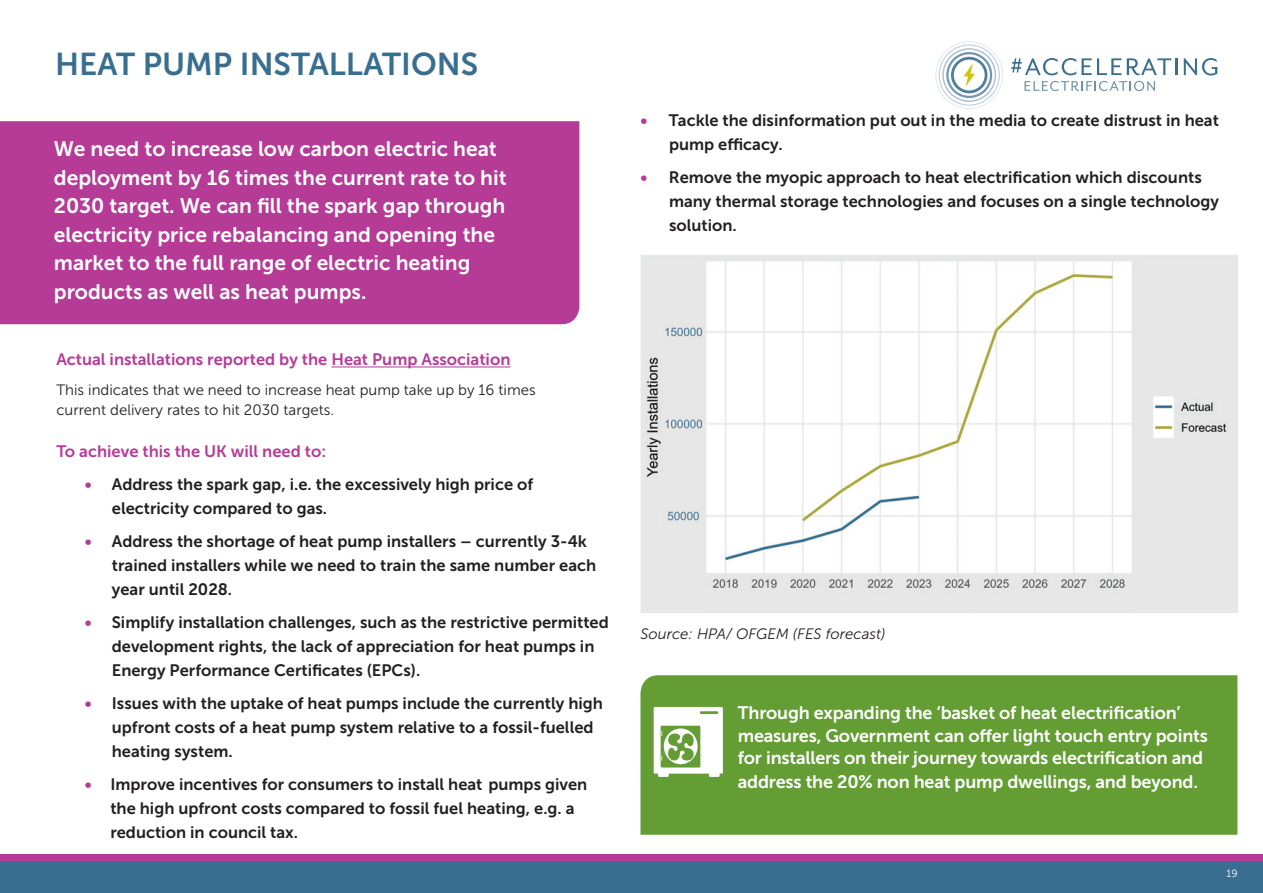
<style>
.page{position:relative;width:1263px;height:893px;background:#fff}
.page>*{position:absolute;margin:0;border:0;box-sizing:border-box;transform-origin:0 0}
.t1{font:31.5px "Museo Sans 700";color:#386e8f}
.t2{font:21px/28.5px "Museo Sans 700";color:#fff}
.t3{font:18px/22.5px "Museo Sans 700";letter-spacing:-.01em;color:#fff}
.t4{font:16.5px/24px "Museo Sans 700";color:#231f20}
.t5{font:16.5px "Museo Sans 700";color:#b53b96}
.t6{font:15px/19.5px "Museo Sans 300";color:#231f20}
.t7{font:italic 15px "Museo Sans 300";color:#231f20}
.t8{font:10.5px "Museo Sans 300";color:#fff}
.s1{color:#b53b96}
</style>
<div class="page">
<div style="left:640px;top:675px;width:597px;height:160px;background:#639d34"></div>
<img style="left:640px;top:255px;width:597px;height:357px">
<hr style="left:331px;top:367px;width:179px;height:1px;background:#b53b96">
<div style="left:0;top:121px;width:579px;height:203px;background:#b53b96"></div>
<svg style="left:935px;top:41px;width:68px;height:68px"></svg>
<svg style="left:1011px;top:58px;width:80px;height:17px"></svg>
<svg style="left:1097px;top:58px;width:24px;height:17px"></svg>
<svg style="left:1127px;top:58px;width:51px;height:17px"></svg>
<svg style="left:1184px;top:58px;width:33px;height:18px"></svg>
<svg style="left:1024px;top:81px;width:131px;height:10px"></svg>
<div style="left:0;top:861px;width:1263px;height:32px;background:#386e8f"></div>
<div style="left:0;top:855px;width:1263px;height:6px;background:#b53b96"></div>
<div style="left:654px;top:707px;width:69px;height:67px;background:#fff"></div>
<div style="left:661px;top:726px;width:39px;height:41px;background:#639d34"></div>
<svg style="left:664px;top:728px;width:34px;height:36px"></svg>
<hr style="left:700px;top:711px;width:18px;height:3px;background:#639d34">
<div style="left:658px;top:772px;width:11px;height:5px;background:#fff"></div>
<div style="left:709px;top:772px;width:11px;height:5px;background:#fff"></div>
<svg style="left:660px;top:731px;width:35px;height:31px"></svg>
<p class="t1" style="left:55px;top:46px;width:424px">HEAT PUMP INSTALLATIONS</p>
<p class="t2" style="left:54px;top:135px;width:454px">We need to increase low carbon electric heat deployment by 16 times the current rate to hit 2030 target. We can fill the spark gap through electricity price rebalancing and opening the market to the full range of electric heating products as well as heat pumps.</p>
<p class="t5" style="left:56px;top:350px;width:456px">Actual installations reported by the Heat Pump Association</p>
<p class="t6" style="left:56px;top:380px;width:481px">This indicates that we need to increase heat pump take up by 16 times current delivery rates to hit 2030 targets.</p>
<p class="t5" style="left:56px;top:442px;width:271px">To achieve this the UK will need to:</p>
<p class="t4" style="left:112px;top:472px;width:423px;text-indent:-27px"><span class="s1">•</span> Address the spark gap, i.e. the excessively high price of electricity compared to gas.</p>
<p class="t4" style="left:112px;top:529px;width:486px;text-indent:-27px"><span class="s1">•</span> Address the shortage of heat pump installers – currently 3-4k trained installers while we need to train the same number each year until 2028.</p>
<p class="t4" style="left:112px;top:610px;width:498px;text-indent:-27px"><span class="s1">•</span> Simplify installation challenges, such as the restrictive permitted development rights, the lack of appreciation for heat pumps in<br>Energy Performance Certificates (EPCs).</p>
<p class="t4" style="left:112px;top:691px;width:493px;text-indent:-27px"><span class="s1">•</span> Issues with the uptake of heat pumps include the currently high upfront costs of a heat pump system relative to a fossil-fuelled heating system.</p>
<p class="t4" style="left:85px;top:772px;width:504px"><span class="s1">•</span> Improve incentives for consumers to install heat pumps given</p>
<p class="t4" style="left:110px;top:796px;width:466px">the high upfront costs compared to fossil fuel heating, e.g. a reduction in council tax.</p>
<p class="t4" style="left:669px;top:109px;width:551px;text-indent:-28px"><span class="s1">•</span> Tackle the disinformation put out in the media to create distrust in heat pump efficacy.</p>
<p class="t4" style="left:669px;top:166px;width:552px;text-indent:-28px"><span class="s1">•</span> Remove the myopic approach to heat electrification which discounts many thermal storage technologies and focuses on a single technology solution.</p>
<p class="t7" style="left:640px;top:626px;width:246px">Source: HPA/ OFGEM (FES forecast)</p>
<p class="t3" style="left:738px;top:702px;width:472px">Through expanding the ‘basket of heat electrification’ measures, Government can offer light touch entry points</p>
<p class="t3" style="left:738px;top:746px;width:467px;line-height:23.7px">for installers on their journey towards electrification and address the 20% non heat pump dwellings, and beyond.</p>
<p class="t8" style="left:1226px;top:868px;width:13px">19</p>
</div>
